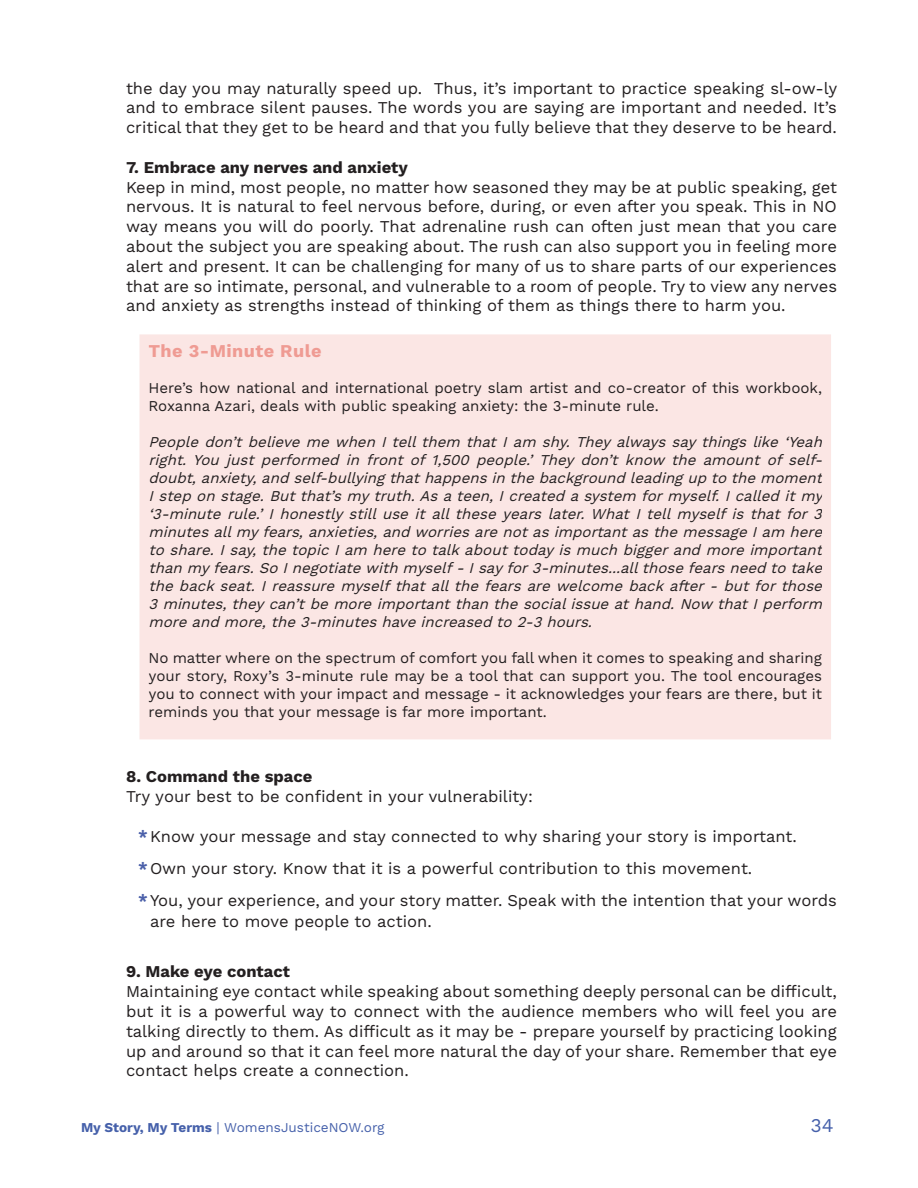
<style>
.page{position:relative;width:918px;height:1188px;background:#fff}
.page>*{position:absolute;margin:0;border:0;box-sizing:border-box;transform-origin:0 0}
.t1{font:19.5px "Work Sans";color:#4560aa}
.Body{font:700 18px "Work Sans";letter-spacing:.025em;color:#ef9b93}
.List_Steps{font:16.5px/19.8px "Work Sans";color:#231f20;text-align:justify}
.List_Steps-2{font:700 16.5px "Work Sans";color:#231f20}
.Body-2{font:italic 15px/18px "Work Sans";color:#231f20;text-align:justify}
.Body-3{font:15px/18px "Work Sans";color:#231f20}
.t2{font:13.5px "Work Sans";color:#4560aa}
.s1{font-weight:700;color:#4b60a9}
.s2{font-weight:700}
</style>
<div class="page">
<div style="left:144px;top:339px;width:683px;height:396px;background:#fbe6e4"></div>
<div style="left:140px;top:334px;width:691px;height:405px;border:9px solid #fbe6e4"></div>
<p class="List_Steps" style="left:126px;top:79px;width:713px">the day you may naturally speed up. Thus, it’s important to practice speaking sl-ow-ly and to embrace silent pauses. The words you are saying are important and needed. It’s critical that they get to be heard and that you fully believe that they deserve to be heard.</p>
<p class="List_Steps-2" style="left:126px;top:158px;width:283px">7. Embrace any nerves and anxiety</p>
<p class="List_Steps" style="left:126px;top:178px;width:713px">Keep in mind, most people, no matter how seasoned they may be at public speaking, get nervous. It is natural to feel nervous before, during, or even after you speak. This in NO way means you will do poorly. That adrenaline rush can often just mean that you care about the subject you are speaking about. The rush can also support you in feeling more alert and present. It can be challenging for many of us to share parts of our experiences that are so intimate, personal, and vulnerable to a room of people. Try to view any nerves and anxiety as strengths instead of thinking of them as things there to harm you.</p>
<p class="Body" style="left:148px;top:341px;width:175px">The 3-Minute Rule</p>
<p class="Body-3" style="left:148px;top:380px;width:675px">Here’s how national and international poetry slam artist and co-creator of this workbook,<br>Roxanna Azari, deals with public speaking anxiety: the 3-minute rule.</p>
<p class="Body-2" style="left:148px;top:434px;width:680px">People don’t believe me when I tellthem that I am shy. They always saythings like ‘Yeah right. You just performed in front of 1,500 people.’ They don’t know the amount of self&shy;doubt,anxiety,and self-bullyingthathappensin thebackground leadingup to themoment Istep on stage.Butthat’smytruth.Asateen,Icreated asystem formyself.Icalled itmy ‘3-minute rule.’ I honestly still use it all these years later. What I tell myself is that for 3 minutesallmyfears,anxieties,and worriesarenotasimportantasthemessageIam here to share.Isay,thetopicIam hereto talkabouttodayismuch biggerand moreimportant than myfears.So Inegotiatewith myself-Isayfor3-minutes...allthosefearsneed to take the back seat. I reassure myselfthat allthe fears are welcome back after - but forthose 3minutes,theycan’tbemoreimportantthan thesocialissueathand.Now thatIperform moreand more,the3-minuteshaveincreased to 2-3hours.</p>
<p class="Body-3" style="left:148px;top:650px;width:675px;text-align:justify">No matter where on the spectrum of comfort you fall when it comes to speaking and sharing your story, Roxy’s 3-minute rule may be a tool that can support you. The tool encourages you to connect with your impact and message - it acknowledges your fears are there, but it reminds you that your message is far more important.</p>
<p class="List_Steps-2" style="left:126px;top:767px;width:188px">8. Command the space</p>
<p class="List_Steps" style="left:126px;top:787px;width:409px">Try your best to be confident in your vulnerability:</p>
<p class="List_Steps" style="left:138px;top:828px;width:660px"><span class="s1">*</span>Know your message and stay connected to why sharing your story is important.</p>
<p class="List_Steps" style="left:138px;top:859px;width:616px"><span class="s1">*</span>Own your story. Know that it is a powerful contribution to this movement.</p>
<p class="List_Steps" style="left:150px;top:891px;width:689px;line-height:21px;text-indent:-12px"><span class="s1">*</span>You, your experience, and your story matter. Speak with the intention that your words are here to move people to action.</p>
<p class="List_Steps-2" style="left:126px;top:962px;width:166px">9. Make eye contact</p>
<p class="List_Steps" style="left:126px;top:982px;width:713px">Maintaining eye contact while speaking about something deeply personal can be difficult, but it is a powerful way to connect with the audience members who will feel you are talking directly to them. As difficult as it may be - prepare yourself by practicing looking up and around so that it can feel more natural the day of your share. Remember that eye contact helps create a connection.</p>
<p class="t2" style="left:81px;top:1119px;width:305px"><span class="s2">My Story, My Terms</span> | WomensJusticeNOW.org</p>
<p class="t1" style="left:810px;top:1113px;width:25px">34</p>
</div>
